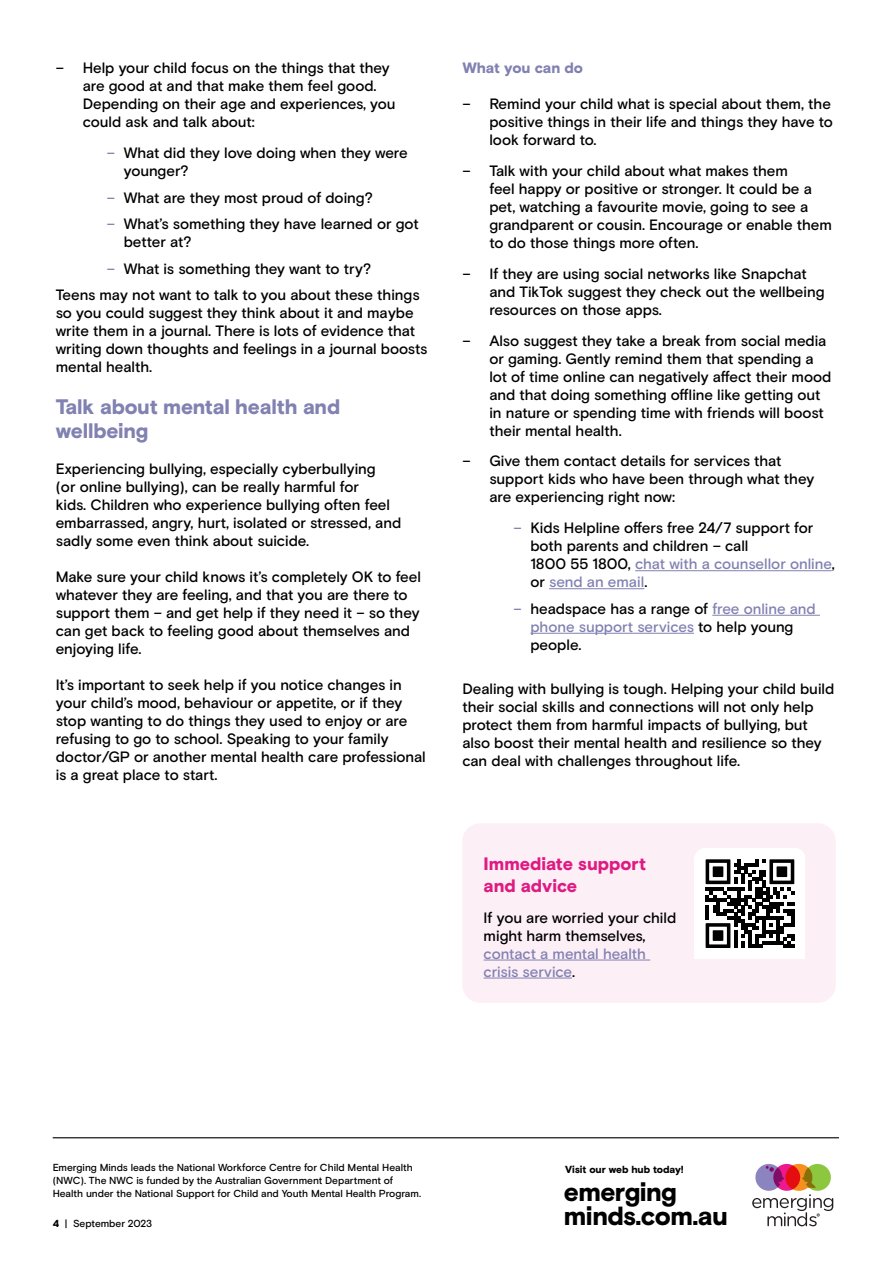
<style>
.page{position:relative;width:893px;height:1263px;background:#fff}
.page>*{position:absolute;margin:0;border:0;box-sizing:border-box;transform-origin:0 0}
.t1{font:900 26.25px/23.9px "Basis Grotesque Pro";letter-spacing:-.02em;color:#000}
.t2{font:900 21px/24px "Basis Grotesque Pro";letter-spacing:-.01em;color:#8181b2}
.t3{font:900 18px/21.6px "Basis Grotesque Pro";color:#de1b82}
.t4{font:500 15px/18px "Basis Grotesque Pro";letter-spacing:-.005em;color:#000}
.t5{font:500 15px/18px "Basis Grotesque Pro";letter-spacing:-.005em;color:#8181b2}
.t6{font:900 15px "Basis Grotesque Pro";letter-spacing:-.01em;color:#8181b2}
.t7{font:900 10.35px "Basis Grotesque Pro";letter-spacing:-.005em;color:#000}
.t8{font:500 10.2px/13.2px "Basis Grotesque Pro";letter-spacing:-.005em;color:#000}
.s1{color:#8181b2}
.s2{color:#000}
.s3{font-weight:900}
</style>
<div class="page">
<hr style="left:53px;top:1137px;width:786px;height:1px;background:#000">
<svg style="left:752px;top:1164px;width:81px;height:62px"></svg>
<hr style="left:635px;top:570px;width:197px;height:1px;background:#8181b2">
<hr style="left:549px;top:588px;width:95px;height:1px;background:#8181b2">
<hr style="left:712px;top:615px;width:108px;height:1px;background:#8181b2">
<hr style="left:530px;top:633px;width:164px;height:1px;background:#8181b2">
<div style="left:462px;top:823px;width:374px;height:180px;background:#fdeff6;border-radius:18px"></div>
<div style="left:694px;top:848px;width:111px;height:111px;background:#fff"></div>
<svg style="left:706px;top:859px;width:88px;height:89px"></svg>
<hr style="left:484px;top:960px;width:166px;height:1px;background:#8181b2">
<hr style="left:484px;top:978px;width:88px;height:1px;background:#8181b2">
<p class="t4" style="left:83px;top:60px;width:314px;text-indent:-27px">– Help your child focus on the things that they are good at and that make them feel good.<br>Depending on their age and experiences, you could ask and talk about:</p>
<p class="t4" style="left:124px;top:144px;width:285px;text-indent:-17px"><span class="s1">–</span> What did they love doing when they were younger?</p>
<p class="t4" style="left:107px;top:189px;width:268px"><span class="s1">–</span> What are they most proud of doing?</p>
<p class="t4" style="left:124px;top:215px;width:296px;text-indent:-17px"><span class="s1">–</span> What’s something they have learned or got better at?</p>
<p class="t4" style="left:56px;top:256px;width:365px;line-height:26.5px;text-align:center"><span class="s1">–</span> What is something they want to try?<br>Teens may not want to talk to you about these things</p>
<p class="t4" style="left:56px;top:304px;width:373px">so you could suggest they think about it and maybe write them in a journal. There is lots of evidence that writing down thoughts and feelings in a journal boosts mental health.</p>
<h2 class="t2" style="left:56px;top:396px;width:286px">Talk about mental health and wellbeing</h2>
<p class="t4" style="left:56px;top:460px;width:347px">Experiencing bullying, especially cyberbullying<br>(or online bullying), can be really harmful for<br>kids. Children who experience bullying often feel embarrassed, angry, hurt, isolated or stressed, and sadly some even think about suicide.</p>
<p class="t4" style="left:56px;top:568px;width:367px">Make sure your child knows it’s completely OK to feel whatever they are feeling, and that you are there to support them – and get help if they need it – so they can get back to feeling good about themselves and enjoying life.</p>
<p class="t4" style="left:56px;top:676px;width:372px">It’s important to seek help if you notice changes in your child’s mood, behaviour or appetite, or if they stop wanting to do things they used to enjoy or are refusing to go to school. Speaking to your family doctor/GP or another mental health care professional is a great place to start.</p>
<p class="t6" style="left:462px;top:59px;width:122px">What you can do</p>
<p class="t4" style="left:489px;top:96px;width:345px;text-indent:-27px">– Remind your child what is special about them, the positive things in their life and things they have to look forward to.</p>
<p class="t4" style="left:489px;top:162px;width:344px;text-indent:-27px">– Talk with your child about what makes them<br>feel happy or positive or stronger. It could be a pet, watching a favourite movie, going to see a grandparent or cousin. Encourage or enable them to do those things more often.</p>
<p class="t4" style="left:489px;top:265px;width:337px;text-indent:-27px">– If they are using social networks like Snapchat and TikTok suggest they check out the wellbeing resources on those apps.</p>
<p class="t4" style="left:489px;top:332px;width:343px;text-indent:-27px">– Also suggest they take a break from social media or gaming. Gently remind them that spending a lot of time online can negatively affect their mood and that doing something offline like getting out in nature or spending time with friends will boost their mental health.</p>
<p class="t4" style="left:489px;top:453px;width:326px;text-indent:-27px">– Give them contact details for services that support kids who have been through what they are experiencing right now:</p>
<p class="t4" style="left:530px;top:519px;width:306px;text-indent:-17px"><span class="s1">–</span> Kids Helpline offers free 24/7 support for both parents and children – call<br>1800 55 1800, <span class="s1">chat with a counsellor online</span>, or <span class="s1">send an email</span>.</p>
<p class="t4" style="left:530px;top:600px;width:287px;text-indent:-17px"><span class="s1">–</span> headspace has a range of <span class="s1">free online and phone support services</span> to help young people.</p>
<p class="t4" style="left:462px;top:680px;width:373px">Dealing with bullying is tough. Helping your child build their social skills and connections will not only help protect them from harmful impacts of bullying, but also boost their mental health and resilience so they can deal with challenges throughout life.</p>
<p class="t3" style="left:484px;top:854px;width:164px">Immediate support and advice</p>
<p class="t4" style="left:484px;top:909px;width:194px">If you are worried your child might harm themselves,</p>
<p class="t5" style="left:484px;top:945px;width:164px">contact a mental health crisis service<span class="s2">.</span></p>
<p class="t8" style="left:53px;top:1161px;width:370px">Emerging Minds leads the National Workforce Centre for Child Mental Health (NWC). The NWC is funded by the Australian Government Department of<br>Health under the National Support for Child and Youth Mental Health Program.</p>
<p class="t8" style="left:53px;top:1217px;width:101px"><span class="s3">4</span> | September 2023</p>
<p class="t7" style="left:565px;top:1163px;width:120px">Visit our web hub today!</p>
<h1 class="t1" style="left:564px;top:1181px;width:166px">emerging minds.com.au</h1>
</div>
